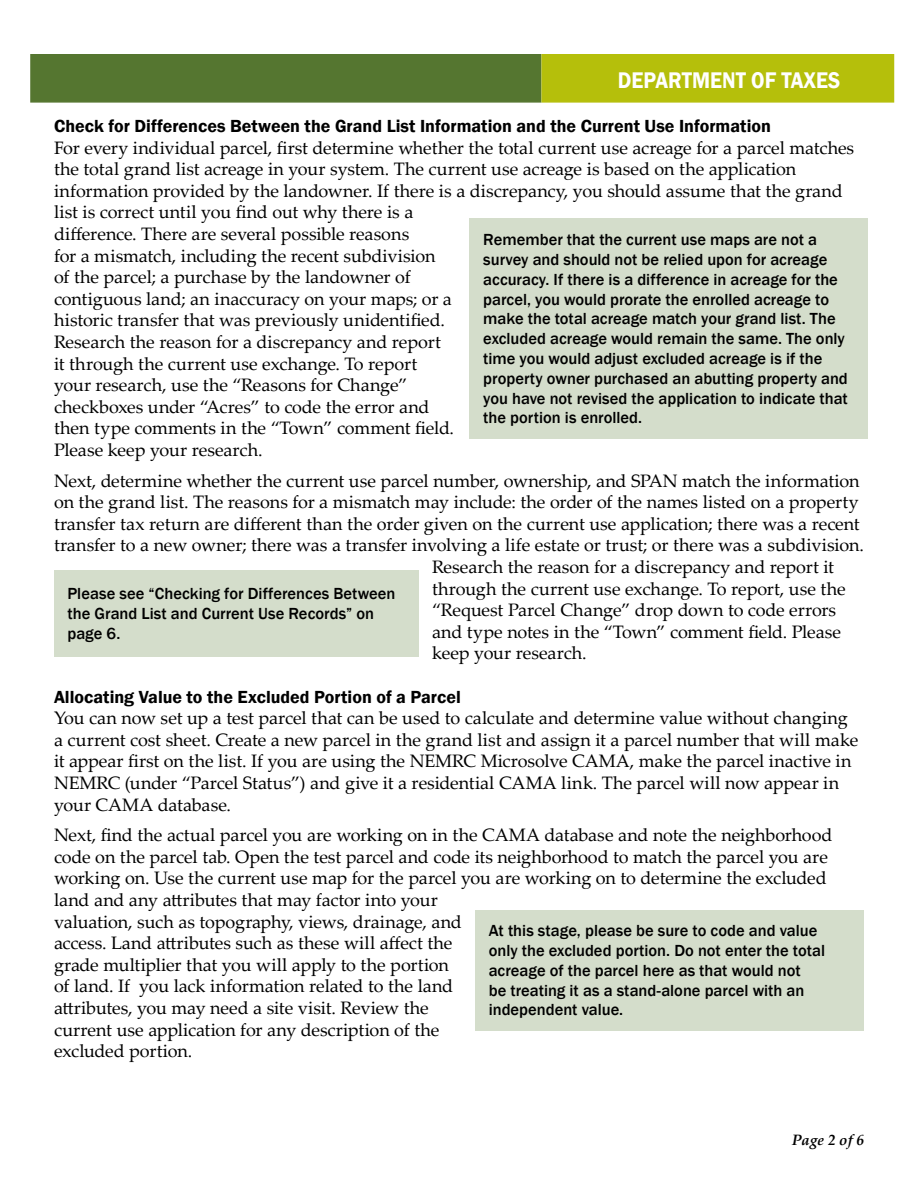
<style>
.page{position:relative;width:918px;height:1188px;background:#fff}
.page>*{position:absolute;margin:0;border:0;box-sizing:border-box;transform-origin:0 0}
.t1{font:600 23.25px "Franklin Gothic";color:#fff;scale:.9 1}
.t2{font:18px/21.6px "Palatino Linotype";letter-spacing:-.005em;color:#000}
.t3{font:600 18px "Franklin Gothic";color:#000}
.t4{font:500 16.5px/19.8px "Franklin Gothic";color:#000}
.t5{font:italic 700 15px "Palatino Linotype";letter-spacing:.005em;color:#000}
</style>
<div class="page">
<div style="left:30px;top:54px;width:511px;height:49px;background:#557630;border:2px solid #557630"></div>
<div style="left:541px;top:54px;width:353px;height:49px;background:#b5bf0b;border:2px solid #b5bf0b"></div>
<div style="left:470px;top:218px;width:398px;height:221px;background:#d4ddcb"></div>
<div style="left:54px;top:570px;width:364px;height:87px;background:#d4ddcb"></div>
<div style="left:475px;top:910px;width:389px;height:120px;background:#d4ddcb"></div>
<p class="t1" style="left:618px;top:66px;width:249px">DEPARTMENT OF TAXES</p>
<p class="t3" style="left:54px;top:115px;width:718px">Check for Differences Between the Grand List Information and the Current Use Information</p>
<p class="t2" style="left:54px;top:136px;width:802px">For every individual parcel, first determine whether the total current use acreage for a parcel matches the total grand list acreage in your system. The current use acreage is based on the application information provided by the landowner. If there is a discrepancy, you should assume that the grand list is correct until you find out why there is a<br>difference. There are several possible reasons<br>for a mismatch, including the recent subdivision<br>of the parcel; a purchase by the landowner of<br>contiguous land; an inaccuracy on your maps; or a<br>historic transfer that was previously unidentified.<br>Research the reason for a discrepancy and report<br>it through the current use exchange. To report<br>your research, use the “Reasons for Change”<br>checkboxes under “Acres” to code the error and<br>then type comments in the “Town” comment field.<br>Please keep your research.</p>
<p class="t2" style="left:54px;top:469px;width:807px">Next, determine whether the current use parcel number, ownership, and SPAN match the information</p>
<p class="t2" style="left:54px;top:490px;width:806px">on the grand list. The reasons for a mismatch may include: the order of the names listed on a property</p>
<p class="t2" style="left:54px;top:512px;width:807px">transfer tax return are different than the order given on the current use application; there was a recent</p>
<p class="t2" style="left:54px;top:534px;width:811px">transfer to a new owner; there was a transfer involving a life estate or trust; or there was a subdivision.</p>
<p class="t2" style="left:432px;top:555px;width:403px">Research the reason for a discrepancy and report it</p>
<p class="t2" style="left:432px;top:577px;width:415px">through the current use exchange. To report, use the</p>
<p class="t2" style="left:432px;top:598px;width:406px">“Request Parcel Change” drop down to code errors</p>
<p class="t2" style="left:432px;top:620px;width:411px">and type notes in the “Town” comment field. Please</p>
<p class="t2" style="left:432px;top:642px;width:156px">keep your research.</p>
<p class="t3" style="left:54px;top:685px;width:408px">Allocating Value to the Excluded Portion of a Parcel</p>
<p class="t2" style="left:54px;top:706px;width:806px">You can now set up a test parcel that can be used to calculate and determine value without changing a current cost sheet. Create a new parcel in the grand list and assign it a parcel number that will make it appear first on the list. If you are using the NEMRC Microsolve CAMA, make the parcel inactive in NEMRC (under “Parcel Status”) and give it a residential CAMA link. The parcel will now appear in your CAMA database.</p>
<p class="t2" style="left:54px;top:823px;width:780px">Next, find the actual parcel you are working on in the CAMA database and note the neighborhood code on the parcel tab. Open the test parcel and code its neighborhood to match the parcel you are working on. Use the current use map for the parcel you are working on to determine the excluded land and any attributes that may factor into your<br>valuation, such as topography, views, drainage, and<br>access. Land attributes such as these will affect the<br>grade multiplier that you will apply to the portion<br>of land. If you lack information related to the land<br>attributes, you may need a site visit. Review the<br>current use application for any description of the<br>excluded portion.</p>
<p class="t4" style="left:483px;top:230px;width:366px">Remember that the current use maps are not a survey and should not be relied upon for acreage accuracy. If there is a difference in acreage for the parcel, you would prorate the enrolled acreage to make the total acreage match your grand list. The excluded acreage would remain the same. The only time you would adjust excluded acreage is if the property owner purchased an abutting property and you have not revised the application to indicate that the portion is enrolled.</p>
<p class="t4" style="left:68px;top:584px;width:330px">Please see “Checking for Differences Between the Grand List and Current Use Records” on page 6.</p>
<p class="t4" style="left:489px;top:921px;width:338px">At this stage, please be sure to code and value only the excluded portion. Do not enter the total acreage of the parcel here as that would not<br>be treating it as a stand-alone parcel with an independent value.</p>
<p class="t5" style="left:792px;top:1129px;width:74px">Page 2 of 6</p>
</div>
